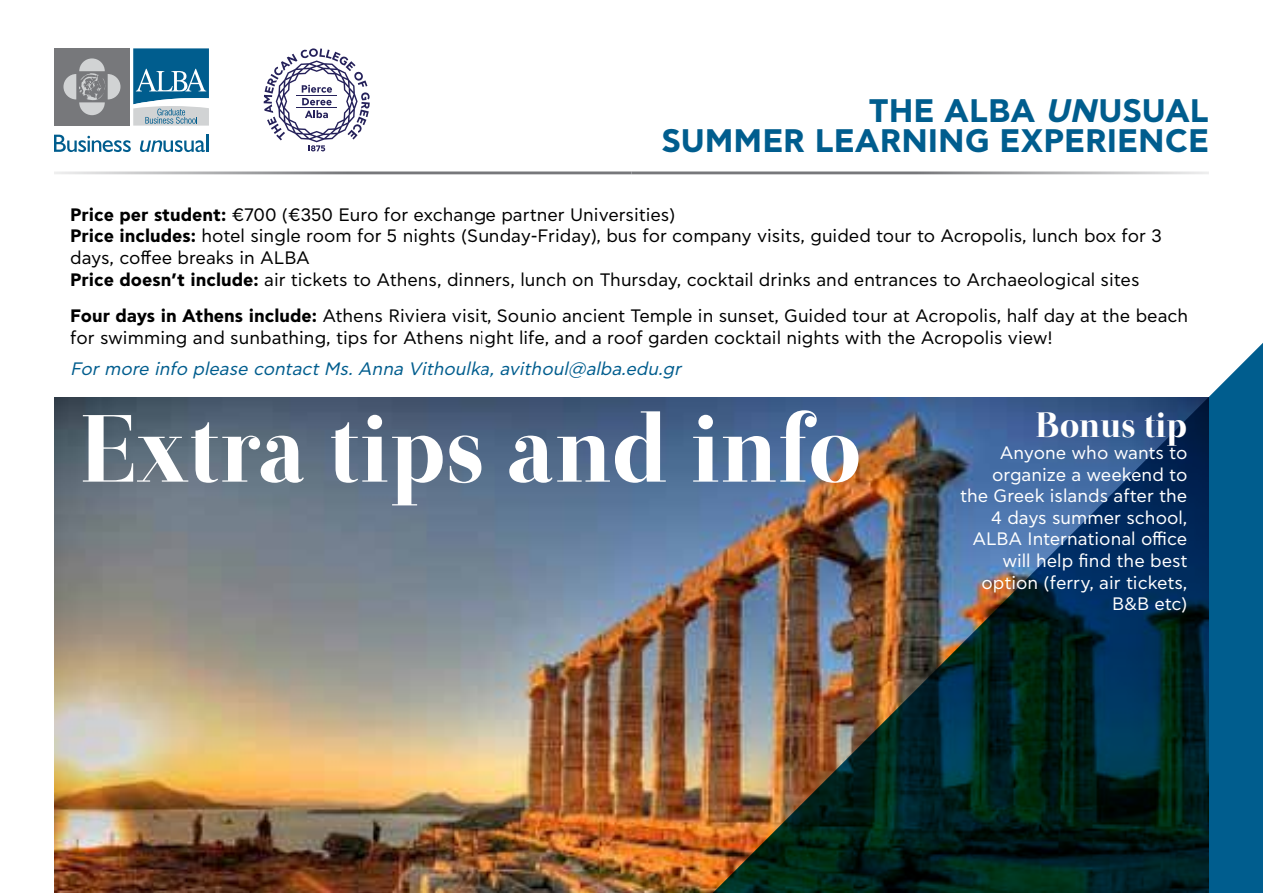
<style>
.page{position:relative;width:1263px;height:893px;background:#fff}
.page>*{position:absolute;margin:0;border:0;box-sizing:border-box;transform-origin:0 0}
.t1{font:95.1px "Otama ep";color:#fff}
.t2{font:35.1px "Otama ep";color:#fff}
.t3{font:700 32.55px/30.5px "CF Asty Std";color:#005d8e}
.t4{font:18px/21.6px "CF Asty Std";color:#000}
.t5{font:18px/21.6px "CF Asty Std";color:#fff;text-align:right}
.t6{font:italic 18px "CF Asty Std";color:#005d8e}
.s1{font-style:italic}
.s2{font-weight:700}
</style>
<div class="page">
<img style="left:54px;top:398px;width:429px;height:495px">
<hr style="left:54px;top:171px;width:577px;height:3px;background:#77787b">
<img style="left:483px;top:171px;width:780px;height:722px">
<svg style="left:264px;top:48px;width:106px;height:103px"></svg>
<hr style="left:297px;top:95px;width:40px;height:1px;background:#25215a">
<hr style="left:297px;top:107px;width:40px;height:1px;background:#25215a">
<svg style="left:54px;top:135px;width:77px;height:17px"></svg>
<svg style="left:140px;top:135px;width:69px;height:17px"></svg>
<div style="left:54px;top:48px;width:76px;height:78px;background:#77787b"></div>
<svg style="left:63px;top:58px;width:57px;height:57px"></svg>
<svg style="left:133px;top:48px;width:76px;height:78px;background:#5a93b1"></svg>
<h3 class="t3" style="left:661px;top:97px;width:549px;text-indent:207px">The ALBA <span class="s1">un</span>usual<br>Summer Learning Experience</h3>
<p class="t4" style="left:70px;top:204px;width:1093px"><span class="s2">Price per student:</span> €700 (€350 Euro for exchange partner Universities)<br><span class="s2">Price includes:</span> hotel single room for 5 nights (Sunday-Friday), bus for company visits, guided tour to Acropolis, lunch box for 3 days, coffee breaks in ALBA<br><span class="s2">Price doesn’t include:</span> air tickets to Athens, dinners, lunch on Thursday, cocktail drinks and entrances to Archaeological sites</p>
<p class="t4" style="left:70px;top:306px;width:1119px"><span class="s2">Four days in Athens include:</span> Athens Riviera visit, Sounio ancient Temple in sunset, Guided tour at Acropolis, half day at the beach for swimming and sunbathing, tips for Athens night life, and a roof garden cocktail nights with the Acropolis view!</p>
<p class="t6" style="left:70px;top:358px;width:617px">Formore info please contactMs.Anna Vithoulka,avithoul@alba.edu.gr</p>
<h2 class="t2" style="left:1036px;top:404px;width:153px">Bonus tip</h2>
<p class="t5" style="left:960px;top:442px;width:229px">Anyone who wants to organize a weekend to the Greek islands after the<br>4 days summer school,<br>ALBA I nternational office will help find the best option (ferry, air tickets,<br>B&amp;B etc)</p>
<h1 class="t1" style="left:80px;top:392px;width:783px">Extra tips and info</h1>
</div>
